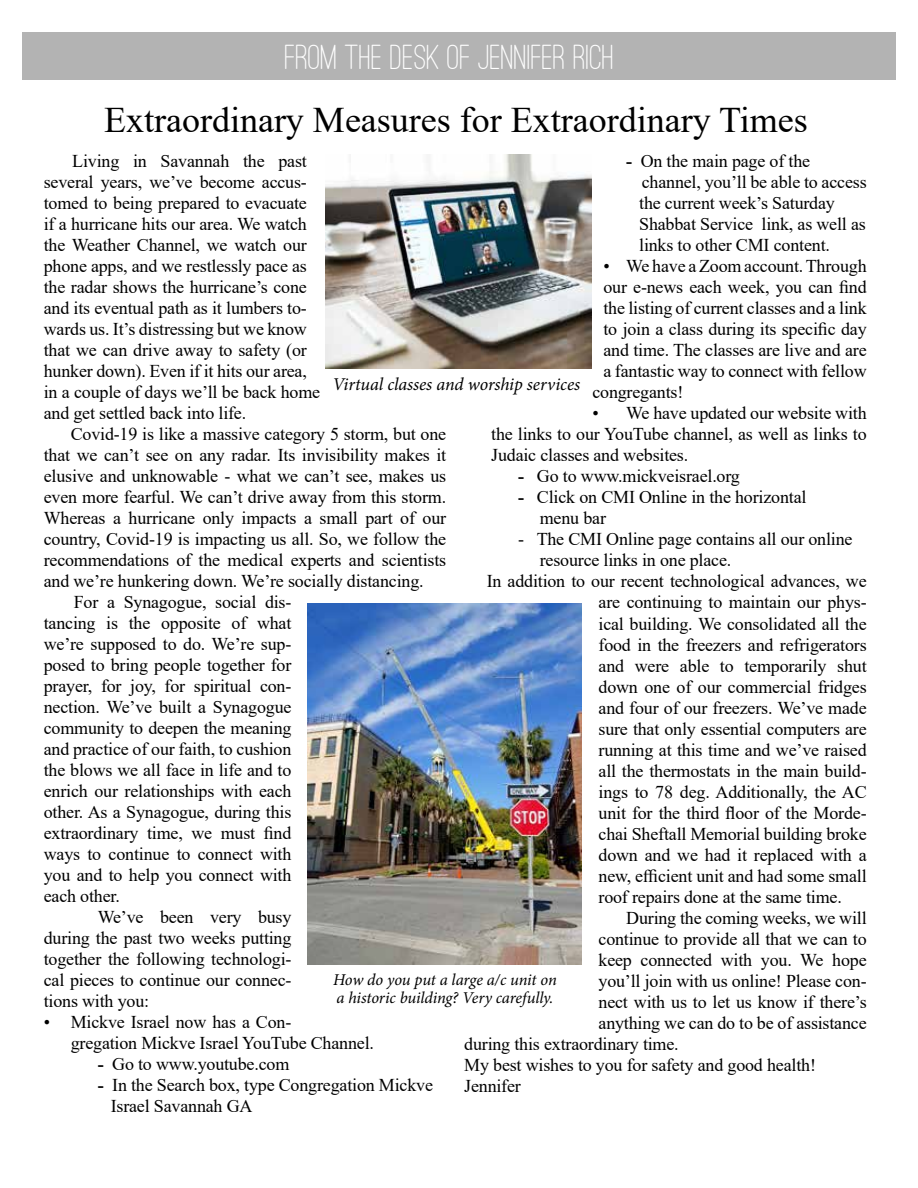
<style>
.page{position:relative;width:918px;height:1188px;background:#fff}
.page>*{position:absolute;margin:0;border:0;box-sizing:border-box;transform-origin:0 0}
.t1{font:36px "Times New Roman";color:#000}
.t2{font:500 36px "Ostrich Sans Rounded";color:#fff}
.t3{font:18px/21px "Times New Roman";letter-spacing:-.01em;color:#000}
.t4{font:italic 18px "Minion Pro";letter-spacing:-.005em;color:#000}
.t5{font:italic 16.5px/18px "Minion Pro";letter-spacing:-.01em;color:#000}
.s1{font-weight:700}
</style>
<div class="page">
<div style="left:22px;top:33px;width:874px;height:47px;background:#b3b3b3"></div>
<img style="left:325px;top:154px;width:266px;height:214px">
<img style="left:308px;top:603px;width:274px;height:361px">
<h1 class="t2" style="left:285px;top:35px;width:331px">FROM THE DESK OF JENNIFER RICh</h1>
<h1 class="t1" style="left:104px;top:95px;width:705px">Extraordinary Measures for Extraordinary Times</h1>
<p class="t3" style="left:44px;top:150px;width:278px;text-indent:28px">Living in Savannah the past several years, we’ve become accus&shy;tomed to being prepared to evacuate if a hurricane hits our area. We watch the Weather Channel, we watch our phone apps, and we restlessly pace as the radar shows the hurricane’s cone and its eventual path as it lumbers to&shy;wards us. It’s distressing but we know that we can drive away to safety (or hunker down). Even if it hits our area, in a couple of days we’ll be back home and get settled back into life.</p>
<p class="t3" style="left:71px;top:423px;width:377px">Covid-19 is like a massive category 5 storm, but one</p>
<p class="t3" style="left:44px;top:444px;width:404px">that we can’t see on any radar. Its invisibility makes it</p>
<p class="t3" style="left:44px;top:465px;width:404px">elusive and unknowable - what we can’t see, makes us</p>
<p class="t3" style="left:44px;top:486px;width:404px">even more fearful. We can’t drive away from this storm.</p>
<p class="t3" style="left:44px;top:507px;width:404px">Whereas a hurricane only impacts a small part of our</p>
<p class="t3" style="left:44px;top:528px;width:404px">country, Covid-19 is impacting us all. So, we follow the</p>
<p class="t3" style="left:44px;top:549px;width:404px">recommendations of the medical experts and scientists</p>
<p class="t3" style="left:44px;top:570px;width:381px">and we’re hunkering down. We’re socially distancing.</p>
<p class="t3" style="left:74px;top:591px;width:219px">For a Synagogue, social dis-</p>
<p class="t3" style="left:44px;top:612px;width:249px">tancing is the opposite of what</p>
<p class="t3" style="left:44px;top:633px;width:249px">we’re supposed to do. We’re sup-</p>
<p class="t3" style="left:44px;top:654px;width:249px">posed to bring people together for</p>
<p class="t3" style="left:44px;top:675px;width:249px">prayer, for joy, for spiritual con-</p>
<p class="t3" style="left:44px;top:696px;width:249px">nection. We’ve built a Synagogue</p>
<p class="t3" style="left:44px;top:717px;width:249px">community to deepen the meaning</p>
<p class="t3" style="left:44px;top:738px;width:249px">and practice of our faith, to cushion</p>
<p class="t3" style="left:44px;top:759px;width:249px">the blows we all face in life and to</p>
<p class="t3" style="left:44px;top:780px;width:249px">enrich our relationships with each</p>
<p class="t3" style="left:44px;top:801px;width:249px">other. As a Synagogue, during this</p>
<p class="t3" style="left:44px;top:822px;width:249px">extraordinary time, we must find</p>
<p class="t3" style="left:44px;top:843px;width:249px">ways to continue to connect with</p>
<p class="t3" style="left:44px;top:864px;width:249px">you and to help you connect with</p>
<p class="t3" style="left:44px;top:885px;width:78px">each other.</p>
<p class="t3" style="left:98px;top:906px;width:195px">We’ve been very busy</p>
<p class="t3" style="left:44px;top:927px;width:249px">during the past two weeks putting</p>
<p class="t3" style="left:44px;top:948px;width:249px">together the following technologi-</p>
<p class="t3" style="left:44px;top:969px;width:249px">cal pieces to continue our connec-</p>
<p class="t3" style="left:44px;top:990px;width:107px">tions with you:</p>
<p class="t3" style="left:71px;top:1011px;width:305px;text-indent:-27px">• Mickve Israel now has a Con-<br>gregation Mickve Israel YouTube Channel.</p>
<p class="t3" style="left:98px;top:1053px;width:193px"><span class="s1">-</span> Go to www.youtube.com</p>
<p class="t3" style="left:111px;top:1074px;width:324px;text-indent:-13px"><span class="s1">-</span> In the Search box, type Congregation Mickve<br>Israel Savannah GA</p>
<p class="t3" style="left:639px;top:150px;width:229px;text-indent:-13px"><span class="s1">-</span> On the main page of the channel, you’ll be able to access the current week’s Saturday<br>Shabbat Service link, as well as links to other CMI content.</p>
<p class="t3" style="left:604px;top:255px;width:265px">• We have a Zoom account. Through</p>
<p class="t3" style="left:604px;top:276px;width:265px">our e-news each week, you can find</p>
<p class="t3" style="left:604px;top:297px;width:265px">the listing of current classes and a link</p>
<p class="t3" style="left:604px;top:318px;width:265px">to join a class during its specific day</p>
<p class="t3" style="left:604px;top:339px;width:265px">and time. The classes are live and are</p>
<p class="t3" style="left:604px;top:360px;width:265px">a fantastic way to connect with fellow</p>
<p class="t3" style="left:592px;top:381px;width:92px">congregants!</p>
<p class="t3" style="left:491px;top:402px;width:377px;text-align:justify;text-indent:101px">• We have updated our website with the links to our YouTube channel, as well as links to Judaic classes and websites.</p>
<p class="t3" style="left:518px;top:465px;width:223px"><span class="s1">-</span> Go to www.mickveisrael.org</p>
<p class="t3" style="left:540px;top:486px;width:268px;text-indent:-22px"><span class="s1">-</span> Click on CMI Online in the horizontal menu bar</p>
<p class="t3" style="left:518px;top:528px;width:336px">- The CMI Online page contains all our online</p>
<p class="t3" style="left:540px;top:549px;width:193px">resource links in one place.</p>
<p class="t3" style="left:487px;top:570px;width:382px">In addition to our recent technological advances, we</p>
<p class="t3" style="left:599px;top:591px;width:270px">are continuing to maintain our phys-</p>
<p class="t3" style="left:599px;top:612px;width:270px">ical building. We consolidated all the</p>
<p class="t3" style="left:599px;top:633px;width:270px">food in the freezers and refrigerators</p>
<p class="t3" style="left:599px;top:654px;width:270px">and were able to temporarily shut</p>
<p class="t3" style="left:599px;top:675px;width:270px">down one of our commercial fridges</p>
<p class="t3" style="left:599px;top:696px;width:270px">and four of our freezers. We’ve made</p>
<p class="t3" style="left:599px;top:717px;width:270px">sure that only essential computers are</p>
<p class="t3" style="left:599px;top:738px;width:270px">running at this time and we’ve raised</p>
<p class="t3" style="left:599px;top:759px;width:270px">all the thermostats in the main build-</p>
<p class="t3" style="left:599px;top:780px;width:270px">ings to 78 deg. Additionally, the AC</p>
<p class="t3" style="left:599px;top:801px;width:270px">unit for the third floor of the Morde-</p>
<p class="t3" style="left:599px;top:822px;width:270px">chai Sheftall Memorial building broke</p>
<p class="t3" style="left:599px;top:843px;width:270px">down and we had it replaced with a</p>
<p class="t3" style="left:599px;top:864px;width:270px">new, efficient unit and had some small</p>
<p class="t3" style="left:599px;top:885px;width:245px">roof repairs done at the same time.</p>
<p class="t3" style="left:626px;top:906px;width:242px">During the coming weeks, we will</p>
<p class="t3" style="left:599px;top:927px;width:270px">continue to provide all that we can to</p>
<p class="t3" style="left:599px;top:949px;width:270px">keep connected with you. We hope</p>
<p class="t3" style="left:599px;top:970px;width:270px">you’ll join with us online! Please con-</p>
<p class="t3" style="left:599px;top:991px;width:270px">nect with us to let us know if there’s</p>
<p class="t3" style="left:599px;top:1012px;width:270px">anything we can do to be of assistance</p>
<p class="t3" style="left:464px;top:1033px;width:216px">during this extraordinary time.</p>
<p class="t3" style="left:464px;top:1054px;width:353px">My best wishes to you for safety and good health!</p>
<p class="t3" style="left:464px;top:1075px;width:58px">Jennifer</p>
<p class="t4" style="left:332px;top:372px;width:249px">Virtual classes and worship services</p>
<p class="t5" style="left:333px;top:970px;width:225px">How do you put a large a/c unit on a historic building? Very carefully.</p>
</div>
